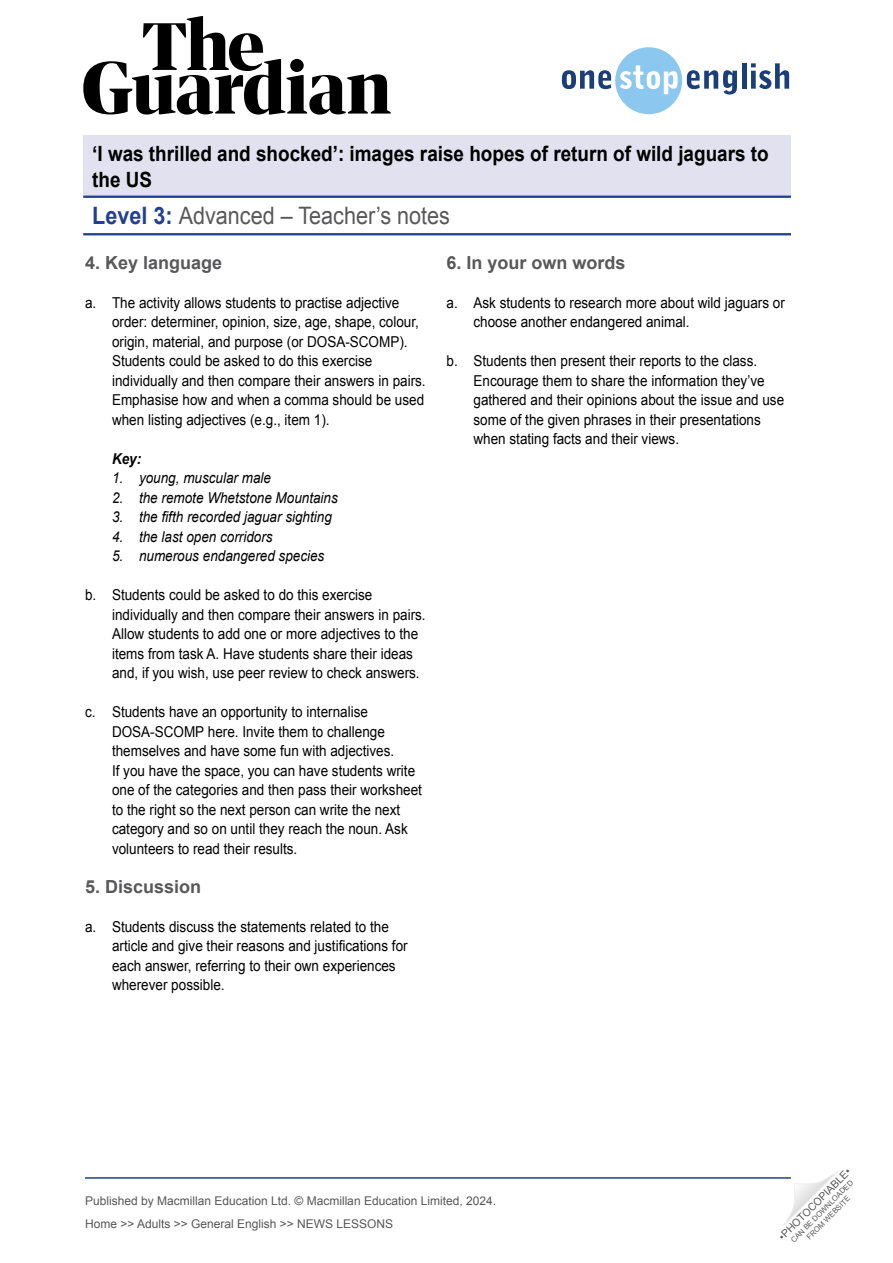
<style>
.page{position:relative;width:893px;height:1263px;background:#fff}
.page>*{position:absolute;margin:0;border:0;box-sizing:border-box;transform-origin:0 0}
.t1{font:24px "Arial";color:#58585a;scale:.9 1}
.t2{font:700 21px/25.2px "Arial";color:#000;scale:.9 1}
.TN__Title{font:700 18px "Arial";color:#58585a}
.t3{font:15px/19.5px "Arial";color:#000;scale:.9 1}
.t4{font:italic 15px "Arial";color:#000;scale:.9 1}
.TN__Key_title{font:italic 700 15px "Arial";color:#000;scale:.9 1}
.t5{font:12px/23px "Arial";color:#575756}
.t6{font:10.5px "Arial";color:#575756}
.t7{font:7.5px/9px "Arial";color:#575756;text-align:center}
.s1{font-weight:700;color:#23408f}
</style>
<div class="page">
<hr style="left:85px;top:1177px;width:706px;height:2px;background:#23408f">
<svg style="left:783px;top:1171px;width:55px;height:55px"></svg>
<svg style="left:83px;top:16px;width:308px;height:99px"></svg>
<svg style="left:562px;top:47px;width:175px;height:67px"></svg>
<hr style="left:742px;top:63px;width:4px;height:26px;background:#1a3e78">
<svg style="left:751px;top:63px;width:38px;height:26px"></svg>
<div style="left:83px;top:136px;width:708px;height:61px;background:#e1e1ef"></div>
<hr style="left:83px;top:196px;width:708px;height:2px;background:#23408f">
<hr style="left:83px;top:233px;width:708px;height:2px;background:#23408f">
<h2 class="t2" style="left:92px;top:142px;width:753px">‘I was thrilled and shocked’: images raise hopes of return of wild jaguars to the US</h2>
<h1 class="t1" style="left:92px;top:200px;width:399px"><span class="s1">Level 3:</span> Advanced – Teacher’s notes</h1>
<p class="TN__Title" style="left:446px;top:250px;width:181px">6. In your own words</p>
<p class="t3" style="left:473px;top:293px;width:347px;text-indent:-27px">a. Ask students to research more about wild jaguars or choose another endangered animal.</p>
<p class="t3" style="left:473px;top:351px;width:347px;text-indent:-27px">b. Students then present their reports to the class.<br>Encourage them to share the information they’ve gathered and their opinions about the issue and use some of the given phrases in their presentations when stating facts and their views.</p>
<p class="TN__Title" style="left:85px;top:250px;width:139px">4. Key language</p>
<p class="t3" style="left:112px;top:293px;width:350px;text-indent:-27px">a. The activity allows students to practise adjective order: determiner, opinion, size, age, shape, colour, origin, material, and purpose (or DOSA-SCOMP).<br>Students could be asked to do this exercise individually and then compare their answers in pairs.<br>Emphasise how and when a comma should be used when listing adjectives (e.g., item 1).</p>
<p class="TN__Key_title" style="left:112px;top:449px;width:34px">Key:</p>
<p class="t4" style="left:112px;top:468px;width:178px">1. young, muscular male</p>
<p class="t4" style="left:112px;top:488px;width:252px">2. the remote Whetstone Mountains</p>
<p class="t4" style="left:112px;top:507px;width:246px">3. the fifth recorded jaguar sighting</p>
<p class="t4" style="left:112px;top:527px;width:180px">4. the last open corridors</p>
<p class="t4" style="left:112px;top:546px;width:237px">5. numerous endangered species</p>
<p class="t3" style="left:112px;top:585px;width:350px;text-indent:-27px">b. Students could be asked to do this exercise individually and then compare their answers in pairs.<br>Allow students to add one or more adjectives to the items from task A. Have students share their ideas and, if you wish, use peer review to check answers.</p>
<p class="t3" style="left:112px;top:702px;width:346px;text-indent:-27px">c. Students have an opportunity to internalise DOSA-SCOMP here. Invite them to challenge themselves and have some fun with adjectives.<br>If you have the space, you can have students write one of the categories and then pass their worksheet to the right so the next person can write the next category and so on until they reach the noun. Ask volunteers to read their results.</p>
<p class="TN__Title" style="left:85px;top:874px;width:118px">5. Discussion</p>
<p class="t3" style="left:112px;top:917px;width:330px;text-indent:-27px">a. Students discuss the statements related to the article and give their reasons and justifications for each answer, referring to their own experiences wherever possible.</p>
<p class="t5" style="left:85px;top:1189px;width:413px">Published by Macmillan Education Ltd. © Macmillan Education Limited, 2024.<br>Home &gt;&gt; Adults &gt;&gt; General English &gt;&gt; NEWS LESSONS</p>
<p class="t6" style="left:776px;top:1233px;width:99px;rotate:-45deg">•PHOTOCOPIABLE•</p>
<p class="t7" style="left:789px;top:1238px;width:86px;rotate:-45deg">CAN BE DOWNLOADED<br>FROM WEBSITE</p>
</div>
